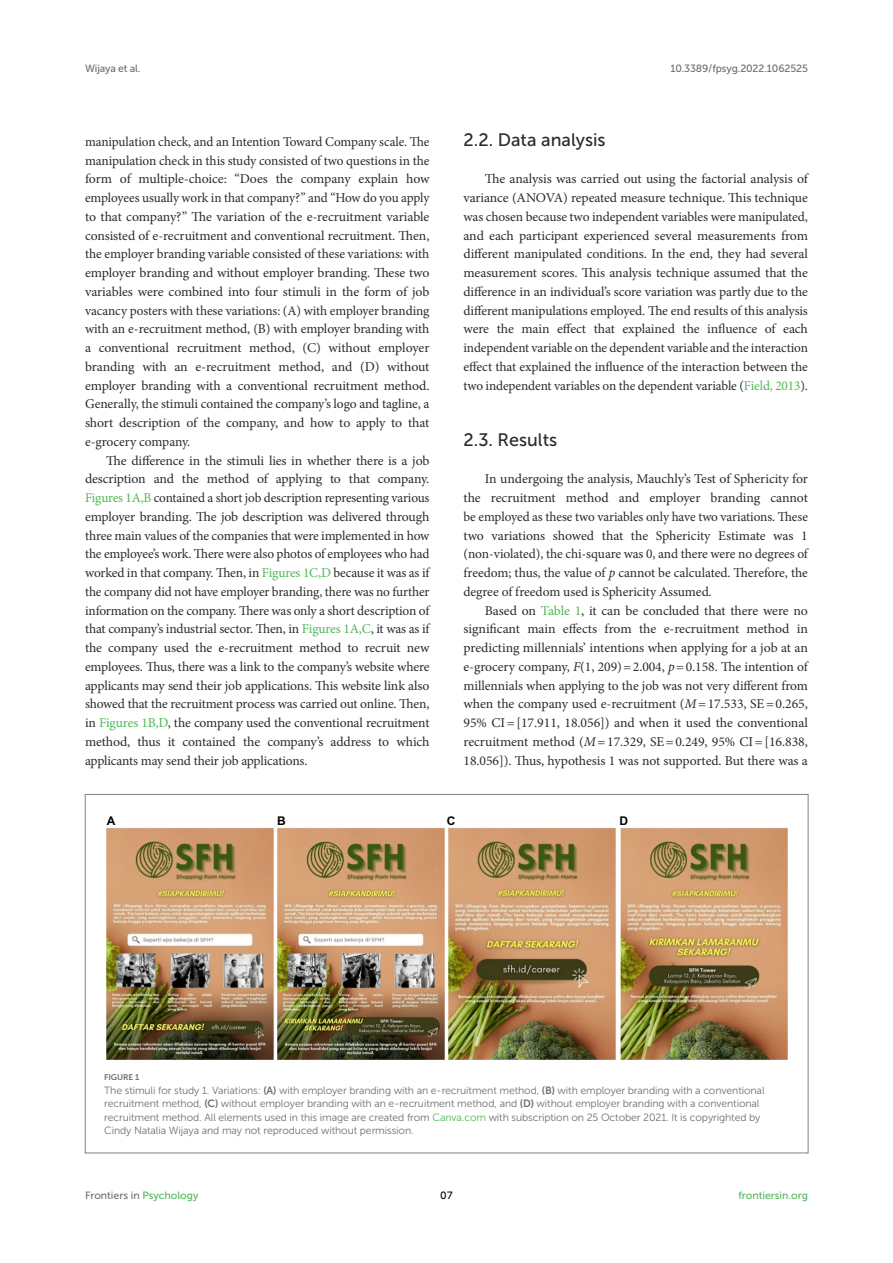
<style>
.page{position:relative;width:893px;height:1263px;background:#fff}
.page>*{position:absolute;margin:0;border:0;box-sizing:border-box;transform-origin:0 0}
.HEAD_2{font:18px "Museo Sans 500";color:#2b2b2a}
.TEXT_FLUSH{font:13.5px/18.8px "Minion Pro";letter-spacing:-.01em;color:#2b2b2a;text-align:justify}
.TEXT{font:13.5px/18.8px "Minion Pro";letter-spacing:-.01em;color:#2b2b2a;text-align:justify}
.t1{font:700 12px "Arial";color:#000}
.FIG_LEG{font:10.5px/13.5px "Museo Sans 300";letter-spacing:-.01em;color:#706f70}
.t2{font:10.5px "Museo Sans 500";letter-spacing:-.015em;color:#706f70}
.t3{font:10.5px "Museo Sans 500";color:#4eb855}
.t4{font:10.5px "Museo Sans 500";color:#000}
.FIG_HD{font:8.25px "Museo Sans 700";letter-spacing:-.01em;color:#706f70}
.s1{color:#4eb855}
.s2{font-style:italic}
.s3{font-family:"Museo Sans 700"}
</style>
<div class="page">
<img style="left:106px;top:827px;width:682px;height:233px">
<p class="t2" style="left:85px;top:63px;width:57px">Wijaya et al.</p>
<p class="t2" style="left:670px;top:63px;width:139px">10.3389/fpsyg.2022.1062525</p>
<p class="TEXT_FLUSH" style="left:85px;top:132px;width:346px">manipulation check, and an Intention Toward Company scale. The manipulation check in this study consisted of two questions in the form of multiple-choice: “Does the company explain how employees usually work in that company?” and “How do you apply to that company?” The variation of the e-recruitment variable consisted of e-recruitment and conventional recruitment. Then, the employer branding variable consisted of these variations: with employer branding and without employer branding. These two variables were combined into four stimuli in the form of job vacancy posters with these variations: (A) with employer branding with an e-recruitment method, (B) with employer branding with a conventional recruitment method, (C) without employer branding with an e-recruitment method, and (D) without employer branding with a conventional recruitment method.<br>Generally, the stimuli contained the company’s logo and tagline, a short description of the company, and how to apply to that e-grocery company.</p>
<p class="TEXT" style="left:85px;top:451px;width:346px;text-indent:21px">The difference in the stimuli lies in whether there is a job description and the method of applying to that company.<br><span class="s1">Figures 1A,B</span> contained a short job description representing various employer branding. The job description was delivered through three main values of the companies that were implemented in how the employee’s work. There were also photos of employees who had worked in that company. Then, in <span class="s1">Figures 1C,D</span> because it was as if the company did not have employer branding, there was no further information on the company. There was only a short description of that company’s industrial sector. Then, in <span class="s1">Figures 1A,C</span>, it was as if the company used the e-recruitment method to recruit new employees. Thus, there was a link to the company’s website where applicants may send their job applications. This website link also showed that the recruitment process was carried out online. Then, in <span class="s1">Figures 1B,D</span>, the company used the conventional recruitment method, thus it contained the company’s address to which applicants may send their job applications.</p>
<p class="HEAD_2" style="left:463px;top:130px;width:144px">2.2. Data analysis</p>
<p class="TEXT_FLUSH" style="left:463px;top:170px;width:346px;text-indent:21px">The analysis was carried out using the factorial analysis of variance (ANOVA) repeated measure technique. This technique was chosen because two independent variables were manipulated, and each participant experienced several measurements from different manipulated conditions. In the end, they had several measurement scores. This analysis technique assumed that the difference in an individual’s score variation was partly due to the different manipulations employed. The end results of this analysis were the main effect that explained the influence of each independent variable on the dependent variable and the interaction effect that explained the influence of the interaction between the two independent variables on the dependent variable (<span class="s1">Field, 2013</span>).</p>
<p class="HEAD_2" style="left:463px;top:430px;width:95px">2.3. Results</p>
<p class="TEXT_FLUSH" style="left:463px;top:470px;width:346px;text-indent:21px">In undergoing the analysis, Mauchly’s Test of Sphericity for the recruitment method and employer branding cannot be employed as these two variables only have two variations. These two variations showed that the Sphericity Estimate was 1 (non-violated), the chi-square was 0, and there were no degrees of freedom; thus, the value of <span class="s2">p</span> cannot be calculated. Therefore, the degree of freedom used is Sphericity Assumed.</p>
<p class="TEXT" style="left:463px;top:601px;width:346px;text-indent:21px">Based on <span class="s1">Table 1</span>, it can be concluded that there were no significant main effects from the e-recruitment method in predicting millennials’ intentions when applying for a job at an e-grocery company, <span class="s2">F</span>(1, 209)=2.004, <span class="s2">p</span>=0.158. The intention of millennials when applying to the job was not very different from when the company used e-recruitment (<span class="s2">M</span>=17.533, SE=0.265, 95% CI=[17.911, 18.056]) and when it used the conventional recruitment method (<span class="s2">M</span>=17.329, SE=0.249, 95% CI=[16.838, 18.056]). Thus, hypothesis 1 was not supported. But there was a</p>
<p class="t1" style="left:107px;top:812px;width:10px">A</p>
<p class="t1" style="left:277px;top:812px;width:10px">B</p>
<p class="t1" style="left:447px;top:812px;width:10px">C</p>
<p class="t1" style="left:619px;top:812px;width:10px">D</p>
<p class="FIG_HD" style="left:104px;top:1072px;width:37px">FIGURE 1</p>
<p class="FIG_LEG" style="left:104px;top:1083px;width:662px">The stimuli for study 1. Variations: <span class="s3">(A)</span> with employer branding with an e-recruitment method, <span class="s3">(B)</span> with employer branding with a conventional recruitment method, <span class="s3">(C)</span> without employer branding with an e-recruitment method, and <span class="s3">(D)</span> without employer branding with a conventional recruitment method. All elements used in this image are created from <span class="s1">Canva.com</span> with subscription on 25 October 2021. It is copyrighted by Cindy Natalia Wijaya and may not reproduced without permission.</p>
<p class="t2" style="left:85px;top:1190px;width:115px">Frontiers in <span class="s1">Psychology</span></p>
<p class="t4" style="left:440px;top:1190px;width:14px">07</p>
<p class="t3" style="left:738px;top:1190px;width:71px">frontiersin.org</p>
</div>
